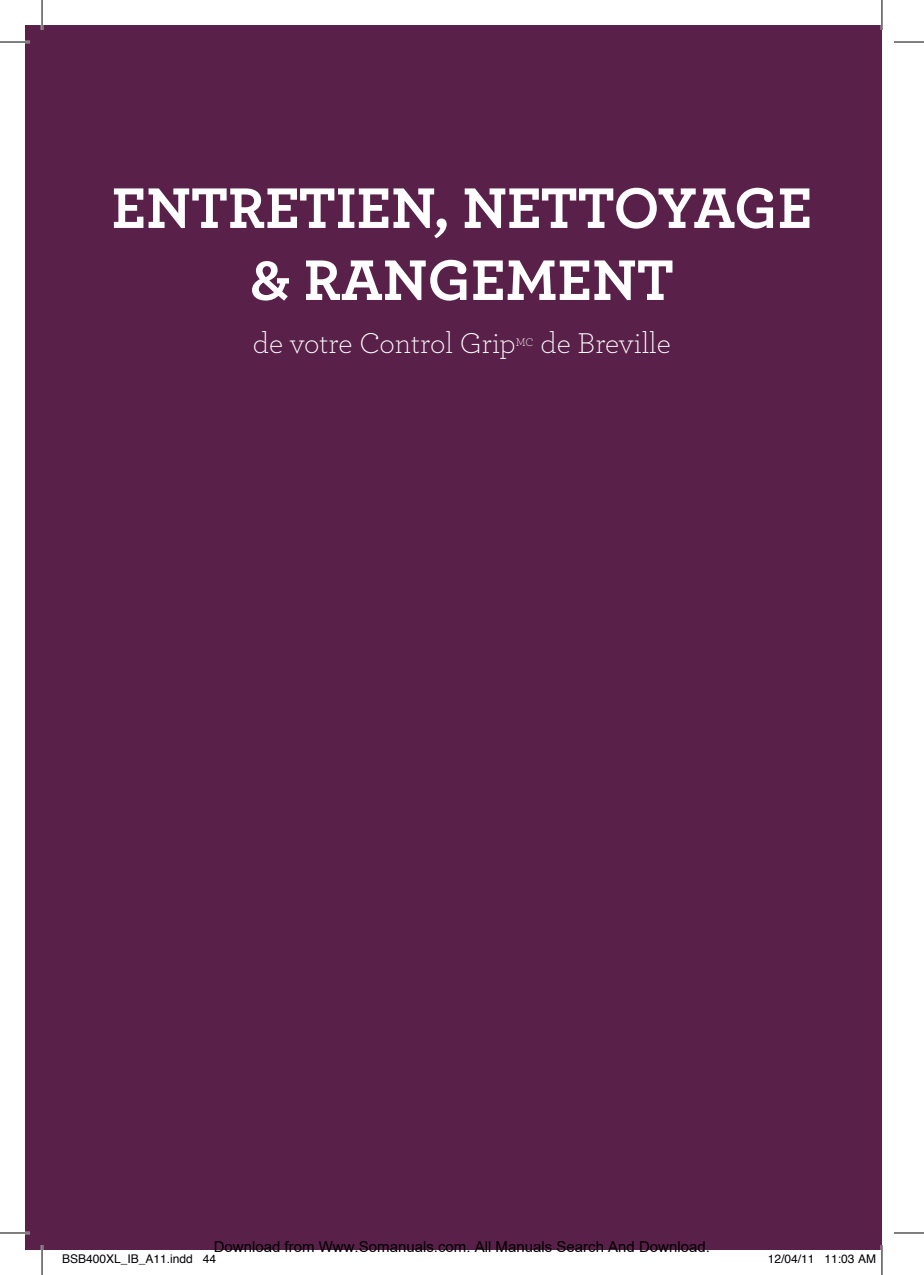
<style>
.page{position:relative;width:924px;height:1275px;background:#fff}
.page>*{position:absolute;margin:0;border:0;box-sizing:border-box;transform-origin:0 0}
.t1{font:60px/72px "Archer Bold LF";color:#fff;text-align:center}
.t2{font:30px "Archer Light LF";color:#fff}
.t3{font:15px "Arial";color:#000}
.t4{font:12px "Helvetica";color:#000}
.t5{font:11.6px "Archer Light LF";color:#fff}
</style>
<div class="page">
<div style="left:25px;top:25px;width:856px;height:1225px;background:#592049"></div>
<hr style="left:0;top:41px;width:30px;height:2px;background:#fff">
<hr style="left:0;top:1231px;width:30px;height:3px;background:#fff">
<hr style="left:41px;top:0;width:2px;height:30px;background:#fff">
<hr style="left:41px;top:1245px;width:2px;height:30px;background:#fff">
<hr style="left:880px;top:0;width:2px;height:30px;background:#fff">
<hr style="left:880px;top:1245px;width:2px;height:30px;background:#fff">
<hr style="left:0;top:42px;width:30px;height:1px;background:#000">
<hr style="left:893px;top:42px;width:30px;height:1px;background:#000">
<hr style="left:0;top:1232px;width:30px;height:1px;background:#000">
<hr style="left:893px;top:1232px;width:30px;height:1px;background:#000">
<hr style="left:42px;top:0;width:1px;height:30px;background:#000">
<hr style="left:42px;top:1245px;width:1px;height:30px;background:#000">
<hr style="left:881px;top:0;width:1px;height:30px;background:#000">
<hr style="left:881px;top:1245px;width:1px;height:30px;background:#000">
<h1 class="t1" style="left:112px;top:170px;width:701px">ENTRETIEN, NETTOYAGE &amp; RANGEMENT</h1>
<h2 class="t2" style="left:253px;top:324px;width:264px">de votre Control Grip</h2>
<p class="t5" style="left:515px;top:335px;width:19px">MC</p>
<h2 class="t2" style="left:540px;top:324px;width:132px">de Breville</h2>
<p class="t3" style="left:214px;top:1238px;width:497px">Download from Www.Somanuals.com. All Manuals Search And Download.</p>
<p class="t4" style="left:62px;top:1249px;width:156px">BSB400XL_IB_A11.indd 44</p>
<p class="t4" style="left:767px;top:1249px;width:110px">12/04/11 11:03 AM</p>
</div>
